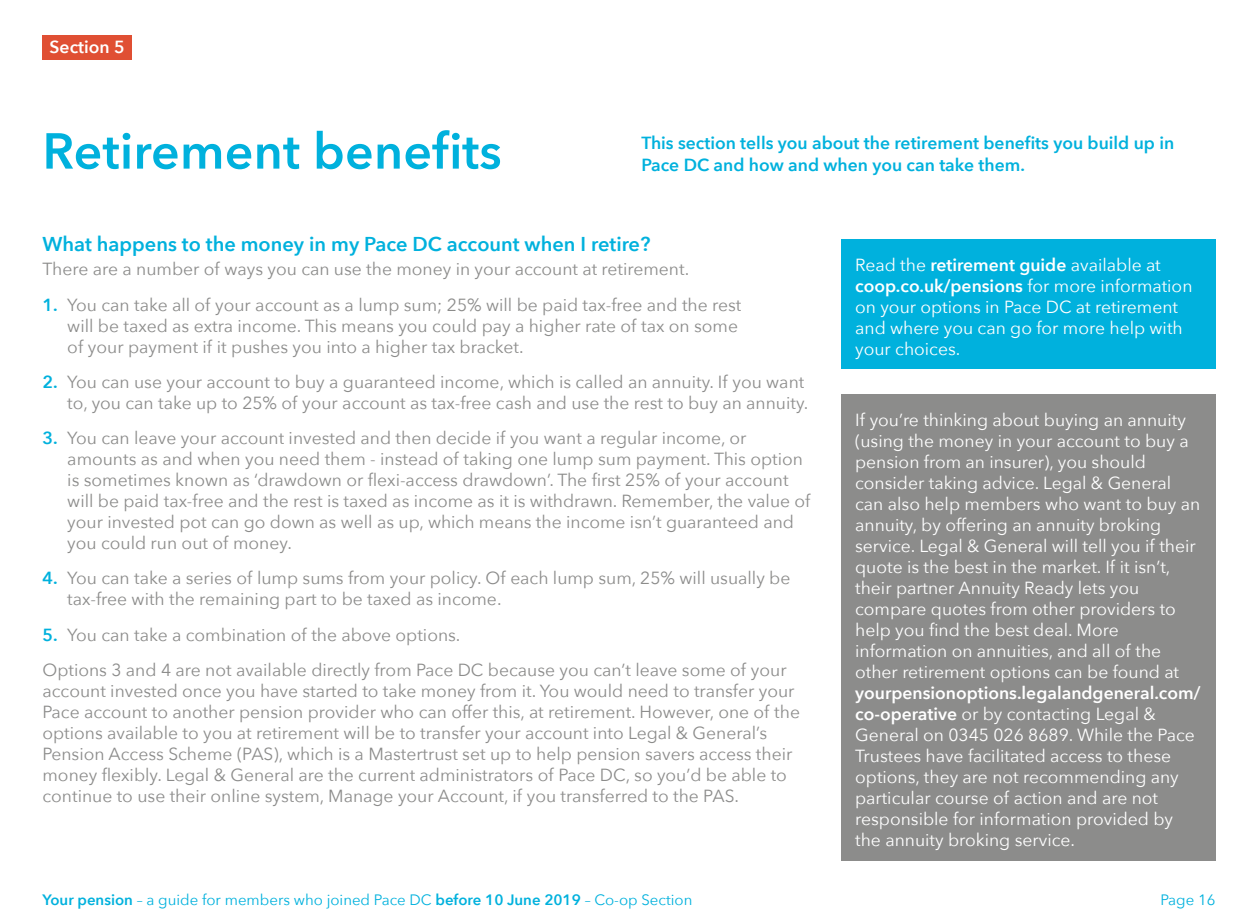
<style>
.page{position:relative;width:1258px;height:922px;background:#fff}
.page>*{position:absolute;margin:0;border:0;box-sizing:border-box;transform-origin:0 0}
.t1{font:600 50px "Avenir Next";letter-spacing:.005em;color:#00b1dd}
.t2{font:600 20px "Avenir Next";color:#00b1dd}
.t3{font:17.5px/21px "Avenir Next";color:#8c8c8b}
.t4{font:17.5px/21px "Avenir Next";color:#fff}
.t5{font:600 17.5px/22.5px "Avenir Next";color:#00b1dd}
.t6{font:600 17.5px "Avenir Next";color:#fff}
.t7{font:15px "Avenir Next";color:#00b1dd}
.s1{font-weight:600;color:#00b1dd}
.s2{font-weight:600}
</style>
<div class="page">
<div style="left:841px;top:239px;width:374px;height:130px;background:#00b1dd"></div>
<div style="left:43px;top:35px;width:89px;height:25px;background:#e04f33"></div>
<div style="left:841px;top:394px;width:374px;height:466px;background:#8c8c8b"></div>
<p class="t6" style="left:50px;top:32px;width:77px">Section 5</p>
<h1 class="t1" style="left:43px;top:108px;width:461px">Retirement benefits</h1>
<p class="t5" style="left:641px;top:131px;width:534px">This section tells you about the retirement benefits you build up in<br>Pace DC and how and when you can take them.</p>
<p class="t2" style="left:43px;top:226px;width:609px">What happens to the money in my Pace DC account when I retire?</p>
<p class="t3" style="left:43px;top:258px;width:648px">There are a number of ways you can use the money in your account at retirement.</p>
<p class="t3" style="left:67px;top:293px;width:676px;text-indent:-25px"><span class="s1">1.</span> You can take all of your account as a lump sum; 25% will be paid tax-free and the rest will be taxed as extra income. This means you could pay a higher rate of tax on some of your payment if it pushes you into a higher tax bracket.</p>
<p class="t3" style="left:43px;top:370px;width:767px;text-align:right"><span class="s1">2.</span> You can use your account to buy a guaranteed income, which is called an annuity. If you want to, you can take up to 25% of your account as tax-free cash and use the rest to buy an annuity.</p>
<p class="t3" style="left:67px;top:426px;width:745px;text-indent:-25px"><span class="s1">3.</span> You can leave your account invested and then decide if you want a regular income, or amounts as and when you need them - instead of taking one lump sum payment. This option is sometimes known as ‘drawdown or flexi-access drawdown’. The first 25% of your account will be paid tax-free and the rest is taxed as income as it is withdrawn. Remember, the value of your invested pot can go down as well as up, which means the income isn’t guaranteed and you could run out of money.</p>
<p class="t3" style="left:67px;top:567px;width:725px;text-indent:-25px"><span class="s1">4.</span> You can take a series of lump sums from your policy. Of each lump sum, 25% will usually be tax-free with the remaining part to be taxed as income.</p>
<p class="t3" style="left:43px;top:616px;width:746px;line-height:35.1px"><span class="s1">5.</span> You can take a combination of the above options.<br>Options 3 and 4 are not available directly from Pace DC because you can’t leave some of your</p>
<p class="t3" style="left:43px;top:679px;width:759px">account invested once you have started to take money from it. You would need to transfer your Pace account to another pension provider who can offer this, at retirement. However, one of the options available to you at retirement will be to transfer your account into Legal &amp; General’s Pension Access Scheme (PAS), which is a Mastertrust set up to help pension savers access their money flexibly. Legal &amp; General are the current administrators of Pace DC, so you’d be able to continue to use their online system, Manage your Account, if you transferred to the PAS.</p>
<p class="t4" style="left:855px;top:254px;width:339px">Read the <span class="s2">retirement guide</span> available at <span class="s2">coop.co.uk/pensions</span> for more information on your options in Pace DC at retirement and where you can go for more help with your choices.</p>
<p class="t4" style="left:855px;top:408px;width:347px">If you’re thinking about buying an annuity (using the money in your account to buy a pension from an insurer), you should consider taking advice. Legal &amp; General can also help members who want to buy an annuity, by offering an annuity broking service. Legal &amp; General will tell you if their quote is the best in the market. If it isn’t, their partner Annuity Ready lets you compare quotes from other providers to help you find the best deal. More information on annuities, and all of the other retirement options can be found at</p>
<p class="t4" style="left:855px;top:681px;width:347px"><span class="s2">yourpensionoptions.legalandgeneral.com/ co-operative</span> or by contacting Legal &amp; General on 0345 026 8689. While the Pace Trustees have facilitated access to these options, they are not recommending any particular course of action and are not responsible for information provided by the annuity broking service.</p>
<p class="t7" style="left:43px;top:886px;width:651px"><span class="s2">Your pension</span> – a guide for members who joined Pace DC <span class="s2">before 10 June 2019</span> – Co-op Section</p>
<p class="t7" style="left:1160px;top:886px;width:57px">Page 16</p>
</div>
